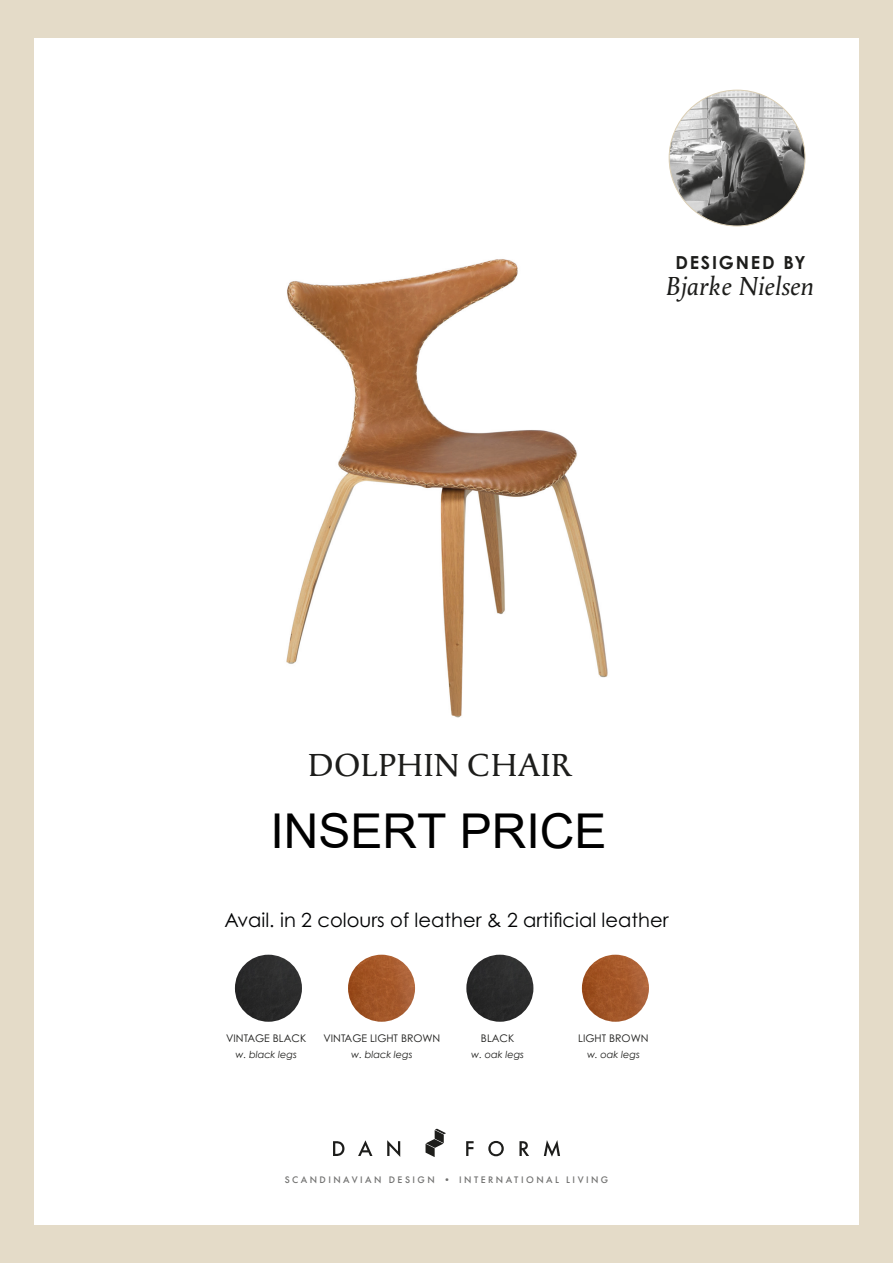
<style>
.page{position:relative;width:893px;height:1263px;background:#e4dbc8}
.page>*{position:absolute;margin:0;border:0;box-sizing:border-box;transform-origin:0 0}
.t1{font:48px "Arial";color:#000}
.name{font:33px "Apolline Std";color:#1d1d1b}
.t2{font:italic 27px "Apolline Std";color:#1d1d1b}
.in_collaboration{font:19.5px "Century Gothic Pro";color:#020304}
.t3{font:700 18px "Century Gothic Pro";letter-spacing:.1em;color:#1d1d1b}
.colours{font:10.5px "Century Gothic Pro";color:#1d1d1b}
.t4{font:500 9.9px "Futura PT";letter-spacing:.25em;color:#70706f}
.colours-2{font:italic 9.75px "Century Gothic";color:#1d1d1b}
</style>
<div class="page">
<div style="left:34px;top:38px;width:825px;height:1187px;background:#fff"></div>
<img style="left:669px;top:90px;width:136px;height:136px;border-radius:68px">
<svg style="left:426px;top:1129px;width:20px;height:28px"></svg>
<svg style="left:333px;top:1141px;width:11px;height:15px"></svg>
<svg style="left:358px;top:1140px;width:14px;height:16px"></svg>
<svg style="left:387px;top:1140px;width:13px;height:17px"></svg>
<svg style="left:466px;top:1141px;width:8px;height:15px"></svg>
<svg style="left:488px;top:1141px;width:16px;height:15px"></svg>
<svg style="left:519px;top:1141px;width:10px;height:15px"></svg>
<svg style="left:544px;top:1140px;width:16px;height:17px"></svg>
<img style="left:286px;top:259px;width:322px;height:459px">
<img style="left:348px;top:955px;width:67px;height:67px;border-radius:34px">
<img style="left:582px;top:955px;width:67px;height:67px;border-radius:34px">
<img style="left:235px;top:955px;width:67px;height:67px;border-radius:34px">
<img style="left:466px;top:955px;width:67px;height:67px;border-radius:34px">
<p class="t3" style="left:675px;top:251px;width:132px">DESIGNED BY</p>
<h3 class="t2" style="left:666px;top:270px;width:150px">Bjarke Nielsen</h3>
<p class="name" style="left:308px;top:746px;width:266px">DOLPHIN CHAIR</p>
<h1 class="t1" style="left:270px;top:798px;width:338px">INSERT PRICE</h1>
<p class="in_collaboration" style="left:224px;top:907px;width:446px">Avail. in 2 colours of leather &amp; 2 artificial leather</p>
<p class="colours" style="left:226px;top:1031px;width:81px">VINTAGE BLACK</p>
<p class="colours-2" style="left:236px;top:1047px;width:63px">w. black legs</p>
<p class="colours" style="left:323px;top:1031px;width:118px">VINTAGE LIGHT BROWN</p>
<p class="colours-2" style="left:351px;top:1047px;width:63px">w. black legs</p>
<p class="colours" style="left:481px;top:1031px;width:35px">BLACK</p>
<p class="colours-2" style="left:471px;top:1047px;width:54px">w. oak legs</p>
<p class="colours" style="left:578px;top:1031px;width:72px">LIGHT BROWN</p>
<p class="colours-2" style="left:587px;top:1047px;width:54px">w. oak legs</p>
<p class="t4" style="left:285px;top:1174px;width:325px">SCANDINAVIAN DESIGN • INTERNATIONAL LIVING</p>
</div>
